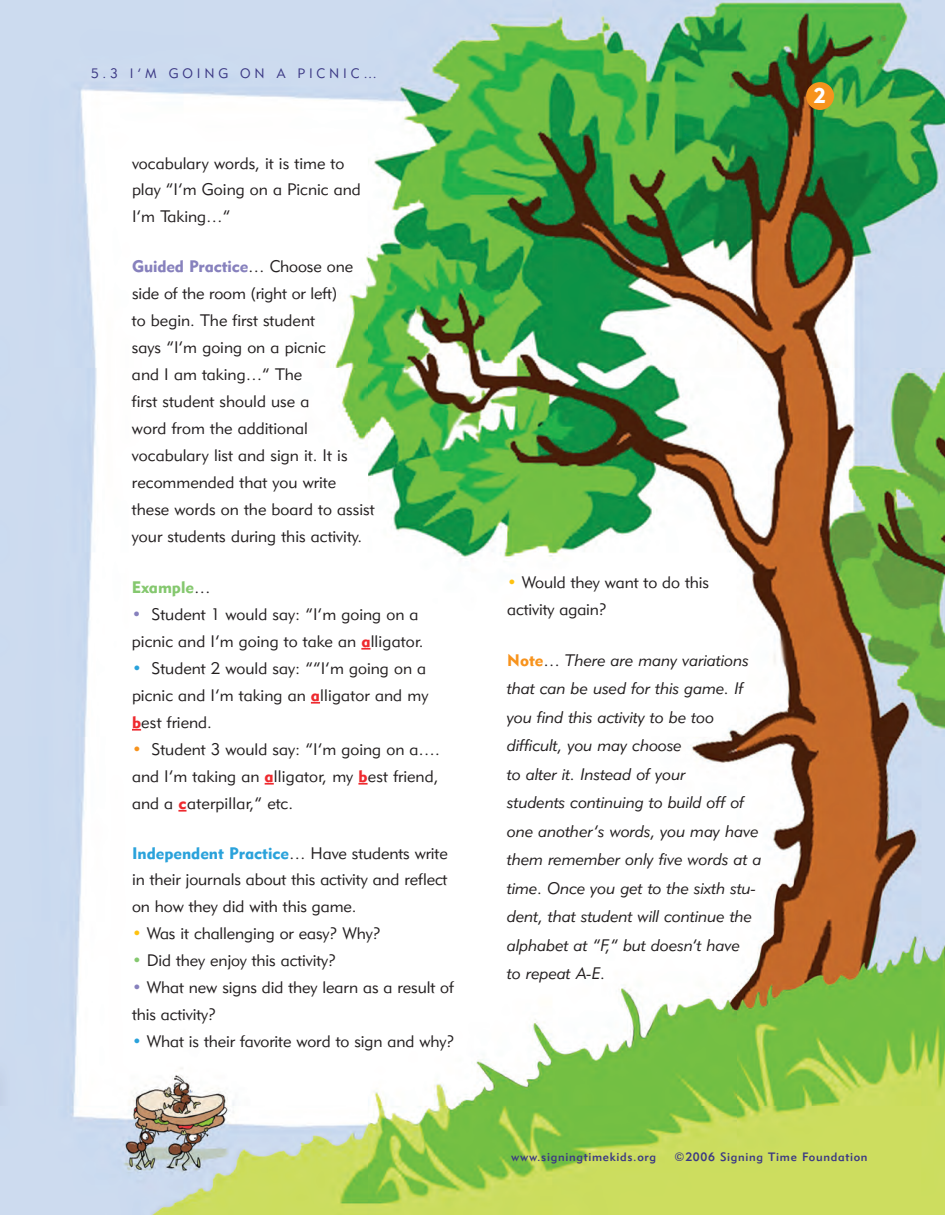
<style>
.page{position:relative;width:945px;height:1215px;background:#fff}
.page>*{position:absolute;margin:0;border:0;box-sizing:border-box;transform-origin:0 0}
.t1{font:21px "Geometric 415 BT Black A";color:#fff}
.t2{font:16.5px/27px "Geometric 415 BT Lite A";color:#231f20}
.t3{font:16.5px/28.5px "Geometric 415 BT Lite Italic A";color:#231f20}
.t4{font:16.5px "Geometric 415 BT Black A";color:#2aa2db}
.t5{font:16.5px "Geometric 415 BT Black A";letter-spacing:-.005em;color:#8781bd}
.t6{font:16.5px "Geometric 415 BT Black A";color:#85c86f}
.t7{font:13.5px "Geometric 415 BT Lite A";letter-spacing:.285em;color:#3b3884}
.t8{font:12px "Geometric 415 BT Medium A";letter-spacing:.055em;color:#3b3884}
.s1{font-family:"Geometric 415 BT Lite A";color:#231f20}
.s2{color:#8781bd}
.s3{font-family:"Geometric 415 BT Black A";color:#ee292e}
.s4{color:#2aa2db}
.s5{color:#f7931d}
.s6{color:#fec210}
.s7{color:#85c86f}
.s8{font-family:"Geometric 415 BT Black A";color:#f7931d}
.s9{font-family:"Geometric 415 BT Lite A"}
</style>
<div class="page">
<img style="left:0;top:0;width:945px;height:1215px">
<svg style="left:361px;top:648px;width:10px;height:2px"></svg>
<svg style="left:311px;top:702px;width:9px;height:2px"></svg>
<svg style="left:132px;top:729px;width:9px;height:2px"></svg>
<svg style="left:265px;top:783px;width:9px;height:2px"></svg>
<svg style="left:358px;top:783px;width:10px;height:2px"></svg>
<svg style="left:178px;top:810px;width:9px;height:2px"></svg>
<div style="left:806px;top:82px;width:28px;height:28px;background:#f7931d;border-radius:50%"></div>
<p class="t7" style="left:91px;top:69px;width:287px">5.3 I’M GOING ON A PICNIC…</p>
<p class="t2" style="left:132px;top:151px;width:230px">vocabulary words, it is time to play “I’m Going on a Picnic and<br>I’m Taking…”</p>
<p class="t5" style="left:132px;top:260px;width:223px">Guided Practice<span class="s1">… Choose one</span></p>
<p class="t2" style="left:132px;top:281px;width:244px">side of the room (right or left)<br>to begin. The first student<br>says “I’m going on a picnic<br>and I am taking…” The<br>first student should use a<br>word from the additional vocabulary list and sign it. It is recommended that you write these words on the board to assist your students during this activity.</p>
<p class="t6" style="left:132px;top:581px;width:80px">Example<span class="s1">…</span></p>
<p class="t2" style="left:132px;top:602px;width:293px"><span class="s2">•</span> Student 1 would say: “I’m going on a picnic and I’m going to take an <span class="s3">a</span>lligator.</p>
<p class="t2" style="left:132px;top:656px;width:298px"><span class="s4">•</span> Student 2 would say: ““I’m going on a picnic and I’m taking an <span class="s3">a</span>lligator and my <span class="s3">b</span>est friend.</p>
<p class="t2" style="left:132px;top:737px;width:309px;text-align:justify"><span class="s5">•</span> Student 3 would say: “I’m going on a…. and I’m taking an <span class="s3">a</span>lligator, my <span class="s3">b</span>est friend, and a <span class="s3">c</span>aterpillar,” etc.</p>
<p class="t4" style="left:132px;top:847px;width:317px">Independent Practice<span class="s1">… Have students write</span></p>
<p class="t2" style="left:132px;top:868px;width:317px">in their journals about this activity and reflect on how they did with this game.</p>
<p class="t2" style="left:132px;top:922px;width:250px"><span class="s6">•</span> Was it challenging or easy? Why?</p>
<p class="t2" style="left:132px;top:949px;width:206px"><span class="s7">•</span> Did they enjoy this activity?</p>
<p class="t2" style="left:132px;top:976px;width:323px"><span class="s2">•</span> What new signs did they learn as a result of this activity?</p>
<p class="t2" style="left:132px;top:1030px;width:324px"><span class="s4">•</span> What is their favorite word to sign and why?</p>
<p class="t1" style="left:814px;top:88px;width:14px">2</p>
<p class="t2" style="left:507px;top:570px;width:203px"><span class="s6">•</span> Would they want to do this activity again?</p>
<p class="t3" style="left:507px;top:647px;width:256px"><span class="s8">Note</span><span class="s9">…</span> There are many variations that can be used for this game. If you find this activity to be too difficult, you may choose<br>to alter it. Instead of your<br>students continuing to build off of one another’s words, you may have them remember only five words at a time. Once you get to the sixth stu&shy;dent, that student will continue the alphabet at “F,” but doesn’t have<br>to repeat A-E.</p>
<p class="t8" style="left:511px;top:1152px;width:146px">www.signingtimekids.org</p>
<p class="t8" style="left:675px;top:1152px;width:194px">©2006 Signing Time Foundation</p>
</div>
